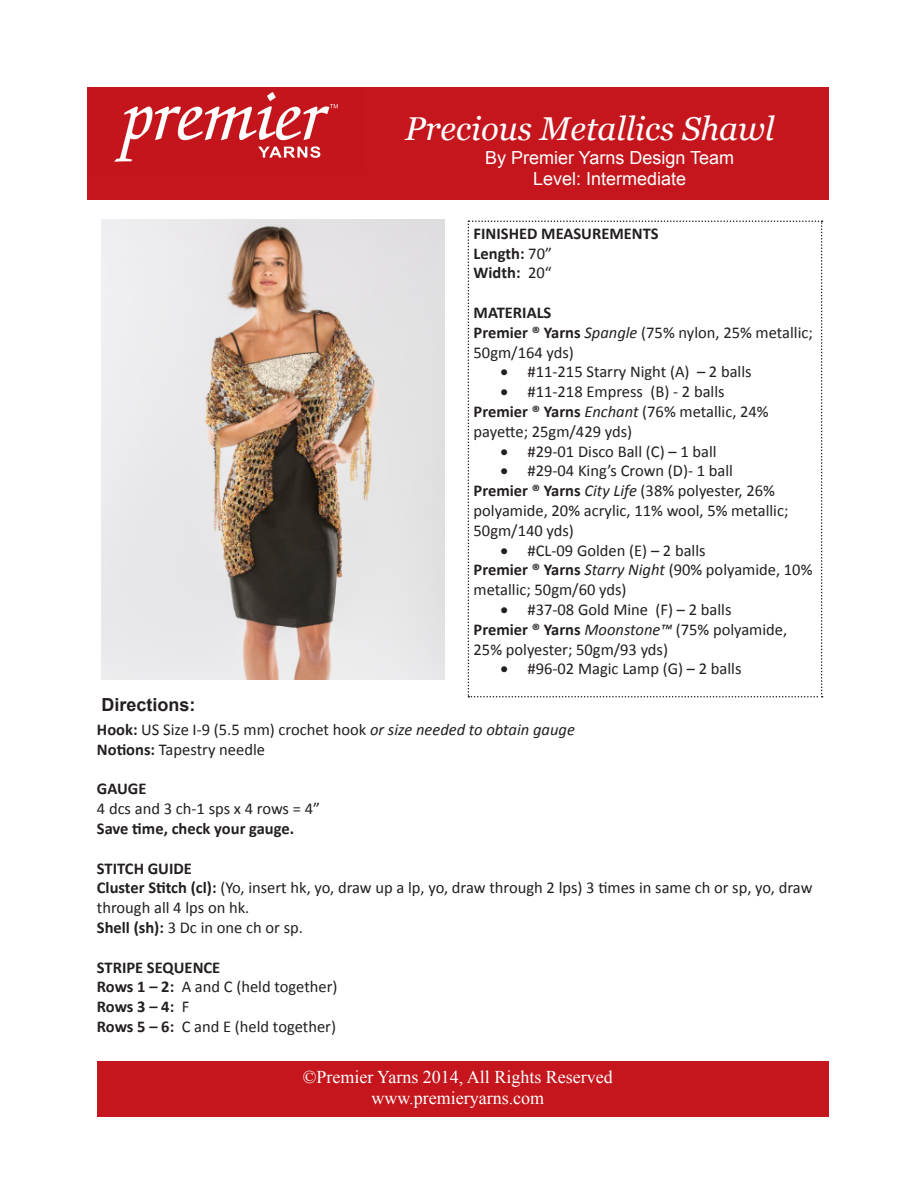
<style>
.page{position:relative;width:918px;height:1188px;background:#fff}
.page>*{position:absolute;margin:0;border:0;box-sizing:border-box;transform-origin:0 0}
.t1{font:italic 33px "Georgia";color:#fff}
.t2{font:18px "Times New Roman";color:#fff}
.t3{font:18px "Arial";color:#fff}
.t4{font:700 18px "Arial";color:#231f20}
.No_Spacing{font:16.5px/19.8px "Calibri";color:#231f20}
.No_Spacing-2{font:700 16.5px "Calibri";color:#231f20}
.s1{font-weight:400}
.s2{font-weight:700}
.s3{font-style:italic}
</style>
<div class="page">
<div style="left:87px;top:87px;width:742px;height:113px;background:#c5161d"></div>
<img style="left:114px;top:92px;width:224px;height:70px">
<img style="left:102px;top:220px;width:342px;height:459px">
<div style="left:97px;top:1061px;width:732px;height:56px;background:#c5161d"></div>
<svg style="left:468px;top:220px;width:355px;height:478px"></svg>
<p class="t1" style="left:405px;top:108px;width:371px">Precious Metallics Shawl</p>
<p class="t3" style="left:485px;top:146px;width:251px">By Premier Yarns Design Team</p>
<p class="t3" style="left:533px;top:167px;width:155px">Level: Intermediate</p>
<p class="No_Spacing-2" style="left:474px;top:223px;width:187px">FINISHED MEASUREMENTS</p>
<p class="No_Spacing-2" style="left:474px;top:243px;width:80px">Length: <span class="s1">70”</span></p>
<p class="No_Spacing-2" style="left:474px;top:262px;width:80px">Width: <span class="s1">20“</span></p>
<p class="No_Spacing-2" style="left:474px;top:302px;width:79px">MATERIALS</p>
<p class="No_Spacing" style="left:474px;top:323px;width:341px"><span class="s2">Premier ® Yarns</span> <span class="s3">Spangle</span> (75% nylon, 25% metallic;<br>50gm/164 yds)</p>
<p class="No_Spacing" style="left:501px;top:362px;width:253px">• #11-215 Starry Night (A) – 2 balls</p>
<p class="No_Spacing" style="left:501px;top:382px;width:225px">• #11-218 Empress (B) - 2 balls</p>
<p class="No_Spacing" style="left:474px;top:402px;width:297px"><span class="s2">Premier ® Yarns</span> <span class="s3">Enchant</span> (76% metallic, 24% payette; 25gm/429 yds)</p>
<p class="No_Spacing" style="left:501px;top:441px;width:217px">• #29-01 Disco Ball (C) – 1 ball</p>
<p class="No_Spacing" style="left:501px;top:461px;width:234px">• #29-04 King’s Crown (D)- 1 ball</p>
<p class="No_Spacing" style="left:474px;top:481px;width:316px"><span class="s2">Premier ® Yarns</span> <span class="s3">City Life</span> (38% polyester, 26% polyamide, 20% acrylic, 11% wool, 5% metallic;<br>50gm/140 yds)</p>
<p class="No_Spacing" style="left:501px;top:540px;width:207px">• #CL-09 Golden (E) – 2 balls</p>
<p class="No_Spacing" style="left:474px;top:560px;width:340px"><span class="s2">Premier ® Yarns</span> <span class="s3">Starry Night</span> (90% polyamide, 10% metallic; 50gm/60 yds)</p>
<p class="No_Spacing" style="left:501px;top:600px;width:232px">• #37-08 Gold Mine (F) – 2 balls</p>
<p class="No_Spacing" style="left:474px;top:620px;width:315px"><span class="s2">Premier ® Yarns</span> <span class="s3">Moonstone™</span> (75% polyamide,<br>25% polyester; 50gm/93 yds)</p>
<p class="No_Spacing" style="left:501px;top:659px;width:242px">• #96-02 Magic Lamp (G) – 2 balls</p>
<p class="t4" style="left:102px;top:692px;width:96px">Directions:</p>
<p class="No_Spacing" style="left:97px;top:720px;width:479px"><span class="s2">Hook:</span> US Size I-9 (5.5 mm) crochet hook <span class="s3">or size needed to obtain gauge</span></p>
<p class="No_Spacing" style="left:97px;top:739px;width:170px"><span class="s2">Notions:</span> Tapestry needle</p>
<p class="No_Spacing-2" style="left:97px;top:778px;width:51px">GAUGE</p>
<p class="No_Spacing" style="left:97px;top:799px;width:225px">4 dcs and 3 ch-1 sps x 4 rows = 4”</p>
<p class="No_Spacing-2" style="left:97px;top:818px;width:199px">Save time, check your gauge.</p>
<p class="No_Spacing-2" style="left:97px;top:858px;width:97px">STITCH GUIDE</p>
<p class="No_Spacing" style="left:97px;top:878px;width:717px"><span class="s2">Cluster Stitch (cl):</span> (Yo, insert hk, yo, draw up a lp, yo, draw through 2 lps) 3 times in same ch or sp, yo, draw through all 4 lps on hk.</p>
<p class="No_Spacing" style="left:97px;top:918px;width:208px"><span class="s2">Shell (sh):</span> 3 Dc in one ch or sp.</p>
<p class="No_Spacing-2" style="left:97px;top:957px;width:125px">STRIPE SEQUENCE</p>
<p class="No_Spacing" style="left:97px;top:977px;width:242px"><span class="s2">Rows 1 – 2:</span> A and C (held together)</p>
<p class="No_Spacing-2" style="left:97px;top:996px;width:94px">Rows 3 – 4: <span class="s1">F</span></p>
<p class="No_Spacing" style="left:97px;top:1017px;width:241px"><span class="s2">Rows 5 – 6:</span> C and E (held together)</p>
<p class="t2" style="left:303px;top:1064px;width:312px">©Premier Yarns 2014, All Rights Reserved</p>
<p class="t2" style="left:371px;top:1086px;width:174px">www.premieryarns.com</p>
</div>
